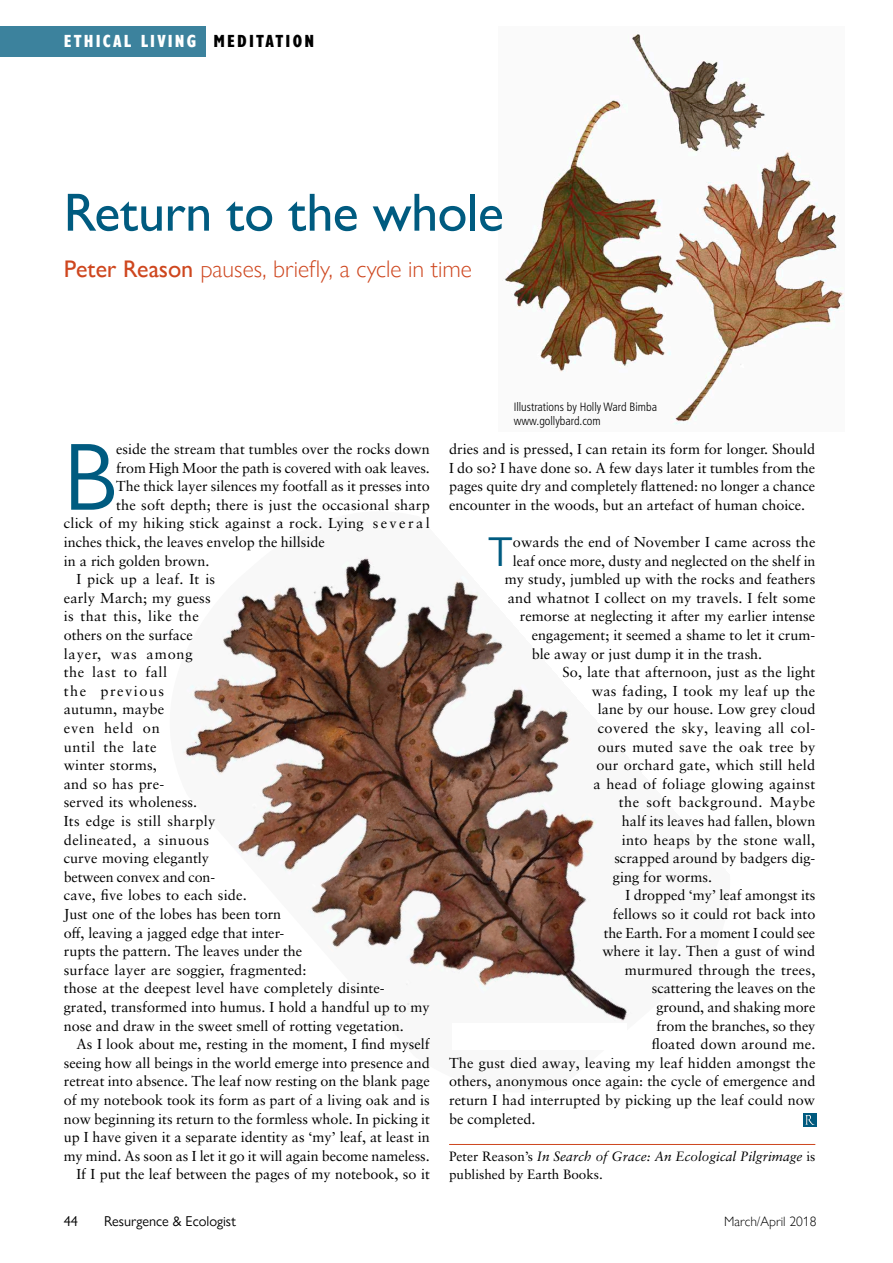
<style>
.page{position:relative;width:893px;height:1263px;background:#fff}
.page>*{position:absolute;margin:0;border:0;box-sizing:border-box;transform-origin:0 0}
.t1{font:96.15px "Gill Sans Nova";color:#005b80}
.t2{font:500 54px "Gill Sans Nova";letter-spacing:-.01em;color:#005b80}
.t3{font:41.7px "Gill Sans Nova";color:#005b80}
.t4{font:300 24px "Gill Sans Nova";color:#ce461e}
.t5{font:800 condensed 18px "Gill Sans Nova";letter-spacing:.12em;color:#fff}
.t6{font:14.4px/18.6px "Sabon LT Pro";color:#000;text-align:justify}
.t7{font:14.4px "Sabon LT Pro";letter-spacing:.02em;color:#000}
.t8{font:14.4px "Sabon LT Pro";letter-spacing:.025em;color:#000}
.t9{font:14.4px "Sabon LT Pro";letter-spacing:.04em;color:#000}
.t10{font:14.4px "Sabon LT Pro";letter-spacing:.055em;color:#000}
.t11{font:14.4px "Sabon LT Pro";letter-spacing:.03em;color:#000}
.t12{font:14.4px "Sabon LT Pro";letter-spacing:.035em;color:#000}
.t13{font:14.4px "Sabon LT Pro";letter-spacing:.1em;color:#000}
.t14{font:14.25px "Gill Sans Nova";color:#000}
.t15{font:italic 13.5px/18.6px "Sabon LT Pro";color:#000}
.t16{font:300 13.5px "Gill Sans Nova";color:#000}
.t17{font:300 condensed 12px/13.5px "Frutiger";color:#000}
.s1{color:#000}
.s2{font-weight:500}
.s3{font-style:normal}
</style>
<div class="page">
<img style="left:502px;top:34px;width:342px;height:391px">
<hr style="left:449px;top:1144px;width:366px;height:1px;background:#ce461e">
<svg style="left:803px;top:1113px;width:13px;height:13px"></svg>
<svg style="left:805px;top:1115px;width:10px;height:9px"></svg>
<img style="left:182px;top:556px;width:449px;height:589px">
<div style="left:452px;top:1023px;width:175px;height:26px;background:#fff"></div>
<div style="left:0;top:26px;width:205px;height:31px;background:#3c829d"></div>
<p class="t5" style="left:64px;top:29px;width:252px">ETHICAL LIVING <span class="s1">MEDITATION</span></p>
<h2 class="t2" style="left:64px;top:179px;width:442px">Return to the whole</h2>
<h3 class="t4" style="left:64px;top:254px;width:410px"><span class="s2">Peter Reason</span> pauses, briefly, a cycle in time</h3>
<p class="t17" style="left:514px;top:400px;width:145px">Illustrations by Holly Ward Bimba www.gollybard.com</p>
<h1 class="t1" style="left:64px;top:418px;width:54px">B</h1>
<p class="t6" style="left:116px;top:439px;width:315px">eside the stream that tumbles over the rocks down</p>
<p class="t6" style="left:116px;top:458px;width:315px">from High Moor the path is covered with oak leaves.</p>
<p class="t6" style="left:116px;top:476px;width:315px">The thick layer silences my footfall as it presses into</p>
<p class="t6" style="left:116px;top:495px;width:315px">the soft depth; there is just the occasional sharp</p>
<p class="t6" style="left:64px;top:514px;width:368px">click of my hiking stick against a rock. Lying s e v e r a l</p>
<p class="t6" style="left:64px;top:532px;width:263px">inches thick, the leaves envelop the hillside</p>
<p class="t6" style="left:64px;top:551px;width:147px">in a rich golden brown.</p>
<p class="t7" style="left:77px;top:570px;width:140px">I pick up a leaf. It is</p>
<p class="t6" style="left:64px;top:588px;width:148px">early March; my guess</p>
<p class="t8" style="left:64px;top:607px;width:137px">is that this, like the</p>
<p class="t6" style="left:64px;top:625px;width:131px">others on the surface</p>
<p class="t10" style="left:64px;top:644px;width:131px">layer, was among</p>
<p class="t9" style="left:64px;top:663px;width:105px">the last to fall</p>
<p class="t13" style="left:64px;top:682px;width:102px">the previous</p>
<p class="t6" style="left:64px;top:700px;width:102px">autumn, maybe</p>
<p class="t10" style="left:64px;top:719px;width:98px">even held on</p>
<p class="t9" style="left:64px;top:737px;width:94px">until the late</p>
<p class="t6" style="left:64px;top:755px;width:95px">winter storms,</p>
<p class="t6" style="left:64px;top:774px;width:102px">and so has pre-</p>
<p class="t6" style="left:64px;top:793px;width:135px">served its wholeness.</p>
<p class="t7" style="left:64px;top:812px;width:153px">Its edge is still sharply</p>
<p class="t12" style="left:64px;top:830px;width:147px">delineated, a sinuous</p>
<p class="t6" style="left:64px;top:848px;width:147px">curve moving elegantly</p>
<p class="t6" style="left:64px;top:867px;width:153px">between convex and con-</p>
<p class="t6" style="left:64px;top:886px;width:185px">cave, five lobes to each side.</p>
<p class="t6" style="left:64px;top:904px;width:219px">Just one of the lobes has been torn</p>
<p class="t6" style="left:64px;top:923px;width:222px">off, leaving a jagged edge that inter-</p>
<p class="t6" style="left:64px;top:941px;width:240px">rupts the pattern. The leaves under the</p>
<p class="t6" style="left:64px;top:960px;width:244px">surface layer are soggier, fragmented:</p>
<p class="t6" style="left:64px;top:979px;width:323px">those at the deepest level have completely disinte-</p>
<p class="t6" style="left:64px;top:997px;width:367px">grated, transformed into humus. I hold a handful up to my</p>
<p class="t6" style="left:64px;top:1016px;width:342px">nose and draw in the sweet smell of rotting vegetation.</p>
<p class="t6" style="left:77px;top:1034px;width:355px">As I look about me, resting in the moment, I find myself</p>
<p class="t6" style="left:64px;top:1053px;width:368px">seeing how all beings in the world emerge into presence and</p>
<p class="t6" style="left:64px;top:1072px;width:367px">retreat into absence. The leaf now resting on the blank page</p>
<p class="t6" style="left:64px;top:1090px;width:368px">of my notebook took its form as part of a living oak and is</p>
<p class="t6" style="left:64px;top:1109px;width:368px">now beginning its return to the formless whole. In picking it</p>
<p class="t6" style="left:64px;top:1127px;width:368px">up I have given it a separate identity as ‘my’ leaf, at least in</p>
<p class="t6" style="left:64px;top:1146px;width:367px">my mind. As soon as I let it go it will again become nameless.</p>
<p class="t6" style="left:77px;top:1165px;width:355px">If I put the leaf between the pages of my notebook, so it</p>
<p class="t6" style="left:449px;top:439px;width:368px">dries and is pressed, I can retain its form for longer. Should I do so? I have done so. A few days later it tumbles from the pages quite dry and completely flattened: no longer a chance encounter in the woods, but an artefact of human choice.</p>
<h3 class="t3" style="left:488px;top:526px;width:26px">T</h3>
<p class="t6" style="left:513px;top:532px;width:304px">owards the end of November I came across the</p>
<p class="t6" style="left:513px;top:551px;width:304px">leaf once more, dusty and neglected on the shelf in</p>
<p class="t6" style="left:505px;top:569px;width:312px">my study, jumbled up with the rocks and feathers</p>
<p class="t6" style="left:508px;top:588px;width:309px">and whatnot I collect on my travels. I felt some</p>
<p class="t6" style="left:520px;top:607px;width:297px">remorse at neglecting it after my earlier intense</p>
<p class="t6" style="left:532px;top:625px;width:285px">engagement; it seemed a shame to let it crum-</p>
<p class="t6" style="left:532px;top:644px;width:232px">ble away or just dump it in the trash.</p>
<p class="t6" style="left:563px;top:662px;width:254px">So, late that afternoon, just as the light</p>
<p class="t6" style="left:592px;top:681px;width:225px">was fading, I took my leaf up the</p>
<p class="t6" style="left:598px;top:700px;width:219px">lane by our house. Low grey cloud</p>
<p class="t8" style="left:598px;top:719px;width:219px">covered the sky, leaving all col-</p>
<p class="t7" style="left:598px;top:737px;width:219px">ours muted save the oak tree by</p>
<p class="t6" style="left:596px;top:755px;width:220px">our orchard gate, which still held</p>
<p class="t7" style="left:593px;top:775px;width:223px">a head of foliage glowing against</p>
<p class="t11" style="left:619px;top:793px;width:198px">the soft background. Maybe</p>
<p class="t6" style="left:622px;top:811px;width:195px">half its leaves had fallen, blown</p>
<p class="t7" style="left:622px;top:830px;width:195px">into heaps by the stone wall,</p>
<p class="t6" style="left:614px;top:848px;width:202px">scrapped around by badgers dig-</p>
<p class="t6" style="left:613px;top:867px;width:101px">ging for worms.</p>
<p class="t6" style="left:626px;top:886px;width:191px">I dropped ‘my’ leaf amongst its</p>
<p class="t6" style="left:613px;top:904px;width:204px">fellows so it could rot back into</p>
<p class="t6" style="left:604px;top:923px;width:213px">the Earth. For a moment I could see</p>
<p class="t6" style="left:602px;top:941px;width:214px">where it lay. Then a gust of wind</p>
<p class="t6" style="left:625px;top:960px;width:192px">murmured through the trees,</p>
<p class="t6" style="left:652px;top:979px;width:165px">scattering the leaves on the</p>
<p class="t6" style="left:656px;top:997px;width:161px">ground, and shaking more</p>
<p class="t6" style="left:656px;top:1016px;width:161px">from the branches, so they</p>
<p class="t6" style="left:652px;top:1034px;width:165px">floated down around me.</p>
<p class="t6" style="left:449px;top:1053px;width:368px">The gust died away, leaving my leaf hidden amongst the</p>
<p class="t6" style="left:449px;top:1072px;width:368px">others, anonymous once again: the cycle of emergence and</p>
<p class="t6" style="left:449px;top:1090px;width:368px">return I had interrupted by picking up the leaf could now</p>
<p class="t6" style="left:449px;top:1109px;width:88px">be completed.</p>
<p class="t15" style="left:449px;top:1146px;width:368px"><span class="s3">Peter Reason’s</span> In Search of Grace: An Ecological Pilgrimage <span class="s3">is published by Earth Books.</span></p>
<p class="t14" style="left:64px;top:1212px;width:16px">44</p>
<p class="t14" style="left:104px;top:1212px;width:133px">Resurgence &amp; Ecologist</p>
<p class="t16" style="left:724px;top:1213px;width:94px">March/April 2018</p>
</div>
